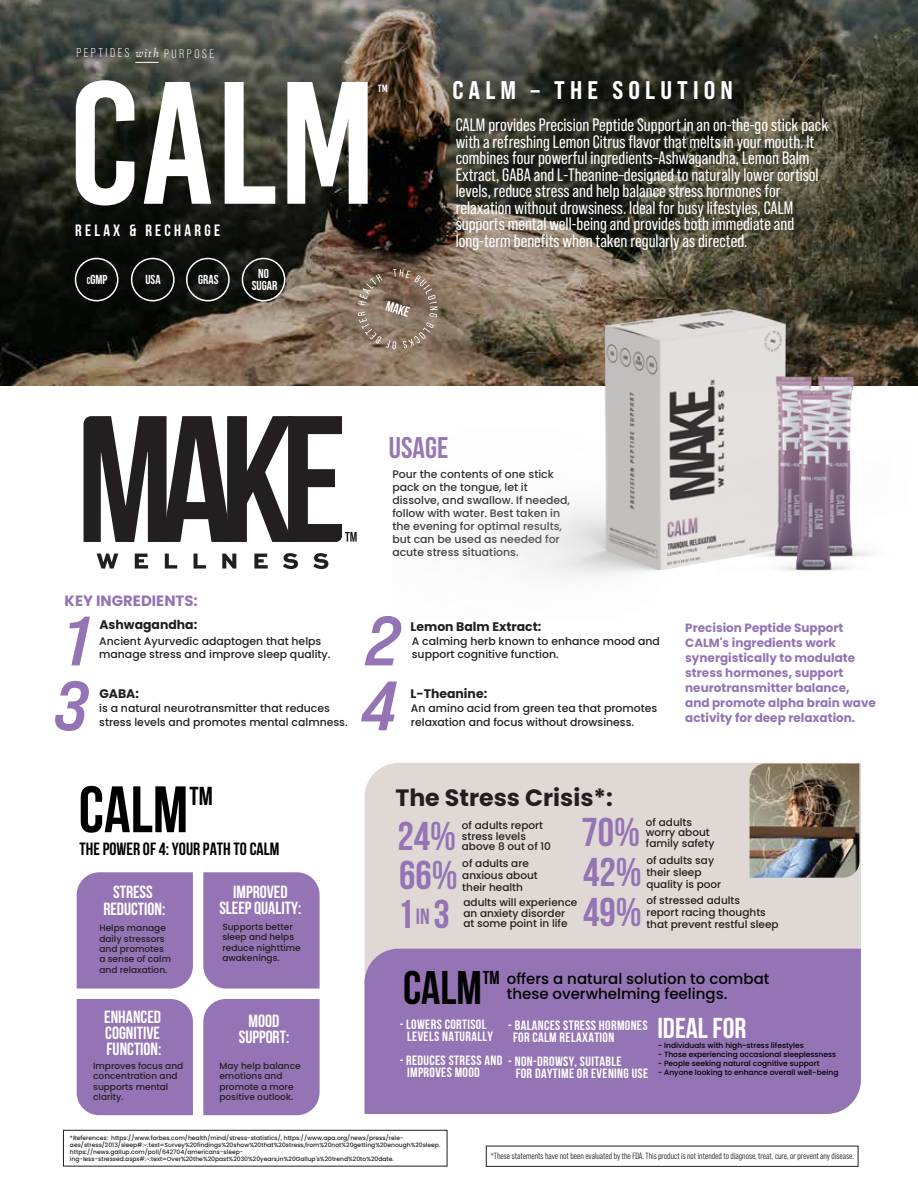
<style>
.page{position:relative;width:918px;height:1188px;background:#fff}
.page>*{position:absolute;margin:0;border:0;box-sizing:border-box;transform-origin:0 0}
.t1{font:174px "Bebas Kai";color:#fff}
.t2{font:69.6px/64.9px "Bebas Neue Pro Exp Bd It";color:#9474b4}
.t3{font:700 65.4px "Bebas Neue";color:#000}
.t4{font:700 47.1px "Bebas Neue";color:#000}
.t5{font:700 40.2px "Bebas Neue";color:#9474b4}
.t6{font:700 30px "Bebas Neue";color:#9474b4}
.t7{font:700 28.8px "Bebas Neue";color:#fff}
.t8{font:700 25.95px "Bebas Neue";color:#000}
.t9{font:25.5px "Bebas Neue Pro Sm E Eb";letter-spacing:.2em;color:#fff}
.t10{font:700 23.7px "Poppins";color:#231f20}
.t11{font:700 22.05px "Bebas Neue";color:#9474b4}
.t12{font:700 18.75px "Bebas Neue";color:#000}
.t13{font:18px/16.5px "Bebas Neue Pro";color:#fff}
.t14{font:700 17.7px/16px "Bebas Neue";color:#fff;text-align:center}
.t15{font:700 17.7px "Bebas Neue";color:#000}
.t16{font:700 16.35px "Bebas Neue";letter-spacing:.2em;color:#fff}
.t17{font:500 15px/15px "Poppins";color:#000}
.t18{font:700 15px "Poppins";color:#9474b4}
.t19{font:700 13.5px/12px "Bebas Neue";letter-spacing:.025em;color:#fff}
.t20{font:700 13.05px/12px "Bebas Neue";color:#fff;text-align:center}
.t21{font:12.9px "Bebas Neue Pro";letter-spacing:.2em;color:#fff}
.t22{font:700 12.45px "Poppins";color:#231f20}
.t23{font:700 12px/15px "Poppins";color:#9474b4}
.t24{font:500 10.95px/13px "Poppins";color:#231f20}
.t25{font:500 10.5px/10.5px "Poppins";color:#231f20}
.t26{font:10.5px "Bebas Kai";color:#fff}
.t27{font:500 9px/10.4px "Poppins";color:#231f20}
.t28{font:9px "Bebas Neue Pro Middle";color:#231f20}
.t29{font:500 7.5px "Poppins";color:#000}
.t30{font:500 6px/7.2px "Poppins";color:#231f20}
.s1{font-family:"Cormorant Garamond";font-weight:500;font-style:italic}
.s2{font-size:12.3px}
.s3{font-size:9.9px}
</style>
<div class="page">
<img style="left:0;top:0;width:918px;height:385px">
<svg style="left:135px;top:62px;width:24px;height:1px"></svg>
<div style="left:365px;top:763px;width:496px;height:186px;background:#dfd8d5"></div>
<img style="left:750px;top:764px;width:109px;height:114px">
<div style="left:131px;top:258px;width:44px;height:43px;border:2px solid #fff;border-radius:50%"></div>
<div style="left:186px;top:258px;width:44px;height:43px;border:2px solid #fff;border-radius:50%"></div>
<div style="left:242px;top:258px;width:43px;height:43px;border:2px solid #fff;border-radius:50%"></div>
<div style="left:75px;top:258px;width:43px;height:43px;border:2px solid #fff;border-radius:50%"></div>
<div style="left:486px;top:1146px;width:372px;height:21px;border:1px solid #231f20"></div>
<div style="left:77px;top:872px;width:116px;height:117px;background:#9474b4"></div>
<div style="left:203px;top:872px;width:117px;height:117px;background:#9474b4"></div>
<div style="left:203px;top:999px;width:117px;height:116px;background:#9474b4"></div>
<div style="left:77px;top:999px;width:116px;height:116px;background:#9474b4"></div>
<div style="left:364px;top:949px;width:497px;height:165px;background:#9474b4"></div>
<svg style="left:97px;top:554px;width:21px;height:15px"></svg>
<svg style="left:135px;top:554px;width:13px;height:15px"></svg>
<svg style="left:165px;top:554px;width:12px;height:15px"></svg>
<svg style="left:194px;top:554px;width:12px;height:15px"></svg>
<svg style="left:222px;top:554px;width:14px;height:15px"></svg>
<svg style="left:254px;top:554px;width:14px;height:15px"></svg>
<svg style="left:283px;top:553px;width:15px;height:16px"></svg>
<svg style="left:313px;top:553px;width:15px;height:16px"></svg>
<svg style="left:84px;top:416px;width:273px;height:126px"></svg>
<svg style="left:358px;top:269px;width:35px;height:80px;background:#8f7b6c"></svg>
<div style="left:63px;top:1130px;width:384px;height:36px;border:1px solid #231f20"></div>
<img style="left:393px;top:265px;width:515px;height:312px">
<p class="t21" style="left:76px;top:46px;width:139px">PEPTIDES <span class="s1">with</span> <span class="s2">PURPOSE</span></p>
<h1 class="t1" style="left:68px;top:50px;width:312px">CALM</h1>
<p class="t26" style="left:378px;top:82px;width:11px">TM</p>
<h3 class="t16" style="left:75px;top:222px;width:146px">RELAX &amp; RECHARGE</h3>
<p class="t20" style="left:87px;top:273px;width:22px"><span class="s3">C</span>GMP</p>
<p class="t20" style="left:198px;top:273px;width:22px">GRAS</p>
<p class="t20" style="left:252px;top:267px;width:27px">NO<br>SUGAR</p>
<p class="t20" style="left:145px;top:273px;width:17px">USA</p>
<h3 class="t9" style="left:452px;top:75px;width:282px">CALM – THE SOLUTION</h3>
<p class="t13" style="left:456px;top:116px;width:374px">CALM provides Precision Peptide Support in an on-the-go stick pack with a refreshing Lemon Citrus flavor that melts in your mouth. It combines four powerful ingredients–Ashwagandha, Lemon Balm Extract, GABA and L-Theanine–designed to naturally lower cortisol levels, reduce stress and help balance stress hormones for relaxation without drowsiness. Ideal for busy lifestyles, CALM supports mental well-being and provides both immediate and long-term benefits when taken regularly as directed.</p>
<h3 class="t6" style="left:389px;top:431px;width:61px">USAGE</h3>
<p class="t24" style="left:392px;top:468px;width:179px">Pour the contents of one stick pack on the tongue, let it dissolve, and swallow. If needed, follow with water. Best taken in the evening for optimal results, but can be used as needed for acute stress situations.</p>
<h3 class="t18" style="left:65px;top:592px;width:135px">KEY INGREDIENTS:</h3>
<p class="t24" style="left:99px;top:635px;width:233px">Ancient Ayurvedic adaptogen that helps manage stress and improve sleep quality.</p>
<h2 class="t2" style="left:366px;top:607px;width:35px">2</h2>
<h2 class="t2" style="left:54px;top:607px;width:35px">1<br>3</h2>
<p class="t22" style="left:99px;top:618px;width:99px">Ashwagandha:</p>
<p class="t22" style="left:411px;top:619px;width:132px">Lemon Balm Extract:</p>
<p class="t24" style="left:412px;top:635px;width:250px">A calming herb known to enhance mood and support cognitive function.</p>
<h2 class="t2" style="left:361px;top:672px;width:37px">4</h2>
<p class="t22" style="left:411px;top:687px;width:78px">L-Theanine:</p>
<p class="t22" style="left:99px;top:687px;width:41px">GABA:</p>
<p class="t24" style="left:99px;top:702px;width:250px">is a natural neurotransmitter that reduces stress levels and promotes mental calmness.</p>
<p class="t24" style="left:411px;top:702px;width:248px">An amino acid from green tea that promotes relaxation and focus without drowsiness.</p>
<p class="t23" style="left:685px;top:621px;width:192px">Precision Peptide Support<br>CALM's ingredients work synergistically to modulate stress hormones, support neurotransmitter balance, and promote alpha brain wave activity for deep relaxation.</p>
<h3 class="t3" style="left:79px;top:774px;width:111px">CALM</h3>
<h3 class="t8" style="left:190px;top:781px;width:25px">TM</h3>
<h3 class="t15" style="left:80px;top:839px;width:201px">THE POWER OF 4: YOUR PATH TO CALM</h3>
<h3 class="t14" style="left:103px;top:884px;width:64px">STRESS<br>REDUCTION:</h3>
<p class="t27" style="left:99px;top:923px;width:73px">Helps manage daily stressors and promotes a sense of calm and relaxation.</p>
<h3 class="t14" style="left:219px;top:883px;width:84px">IMPROVED<br>SLEEP QUALITY:</h3>
<p class="t27" style="left:222px;top:921px;width:80px">Supports better sleep and helps reduce nighttime awakenings.</p>
<h3 class="t10" style="left:395px;top:784px;width:219px">The Stress Crisis*:</h3>
<p class="t25" style="left:462px;top:820px;width:83px">of adults report stress levels</p>
<h3 class="t5" style="left:397px;top:814px;width:60px">24%</h3>
<p class="t25" style="left:462px;top:841px;width:91px">above 8 out of 10</p>
<p class="t25" style="left:646px;top:817px;width:65px">of adults worry about</p>
<h3 class="t5" style="left:581px;top:810px;width:60px">70%</h3>
<p class="t25" style="left:646px;top:838px;width:70px">family safety</p>
<p class="t25" style="left:646px;top:854px;width:69px;line-height:12px">of adults say their sleep</p>
<h3 class="t5" style="left:583px;top:850px;width:60px">42%</h3>
<p class="t25" style="left:462px;top:858px;width:77px;line-height:12px">of adults are anxious about</p>
<h3 class="t5" style="left:399px;top:853px;width:60px">66%</h3>
<p class="t25" style="left:646px;top:876px;width:95px;line-height:16.5px">quality is poor<br>of stressed adults</p>
<p class="t25" style="left:646px;top:907px;width:121px">report racing thoughts</p>
<p class="t25" style="left:462px;top:882px;width:62px">their health</p>
<h3 class="t5" style="left:583px;top:890px;width:60px">49%</h3>
<p class="t25" style="left:463px;top:897px;width:115px">adults will experience an anxiety disorder</p>
<h3 class="t5" style="left:397px;top:892px;width:54px">1 3</h3>
<h3 class="t11" style="left:416px;top:904px;width:15px">IN</h3>
<p class="t25" style="left:463px;top:918px;width:106px">at some point in life</p>
<p class="t25" style="left:646px;top:919px;width:134px">that prevent restful sleep</p>
<h3 class="t4" style="left:403px;top:962px;width:80px">CALM</h3>
<h3 class="t12" style="left:483px;top:968px;width:18px">TM</h3>
<h3 class="t17" style="left:507px;top:972px;width:264px">offers a natural solution to combat these overwhelming feelings.</h3>
<h3 class="t14" style="left:104px;top:1008px;width:59px;text-align:justify">ENHANCED COGNITIVE FUNCTION:</h3>
<h3 class="t14" style="left:239px;top:1013px;width:52px">MOOD<br>SUPPORT:</h3>
<h3 class="t7" style="left:657px;top:1012px;width:90px">IDEAL FOR</h3>
<p class="t29" style="left:658px;top:1041px;width:148px">- Individuals with high-stress lifestyles</p>
<p class="t29" style="left:658px;top:1050px;width:180px">- Those experiencing occasional sleeplessness</p>
<p class="t29" style="left:658px;top:1059px;width:163px">- People seeking natural cognitive support</p>
<p class="t29" style="left:658px;top:1068px;width:182px">- Anyone looking to enhance overall well-being</p>
<p class="t19" style="left:400px;top:1019px;width:95px;text-align:center">- LOWERS CORTISOL<br>LEVELS NATURALLY</p>
<p class="t19" style="left:407px;top:1056px;width:216px;line-height:11.4px;text-indent:-7px">- REDUCES STRESS AND - NON-DROWSY, SUITABLE<br>IMPROVES MOOD</p>
<p class="t19" style="left:513px;top:1019px;width:136px;text-indent:-5px">- BALANCES STRESS HORMONES<br>FOR CALM RELAXATION</p>
<p class="t19" style="left:516px;top:1067px;width:134px">FOR DAYTIME OR EVENING USE</p>
<p class="t27" style="left:93px;top:1061px;width:92px">Improves focus and concentration and supports mental clarity.</p>
<p class="t27" style="left:219px;top:1061px;width:83px">May help balance emotions and promote a more positive outlook.</p>
<p class="t30" style="left:70px;top:1134px;width:372px">*References: https://www.forbes.com/health/mind/stress-statistics/, https://www.apa.org/news/press/rele&shy;aes/stress/2013/sleep#:~:text=Survey%20findings%20show%20that%20stress,from%20not%20getting%20enough%20sleep. https://news.gallup.com/poll/642704/americans-sleep&shy;ing-less-stressed.aspx#:~:text=Over%20the%20past%2030%20years,in%20Gallup's%20trend%20to%20date.</p>
<p class="t28" style="left:490px;top:1151px;width:365px">*These statements have not been evaluated by the FDA. This product is not intended to diagnose, treat, cure, or prevent any disease.</p>
</div>
